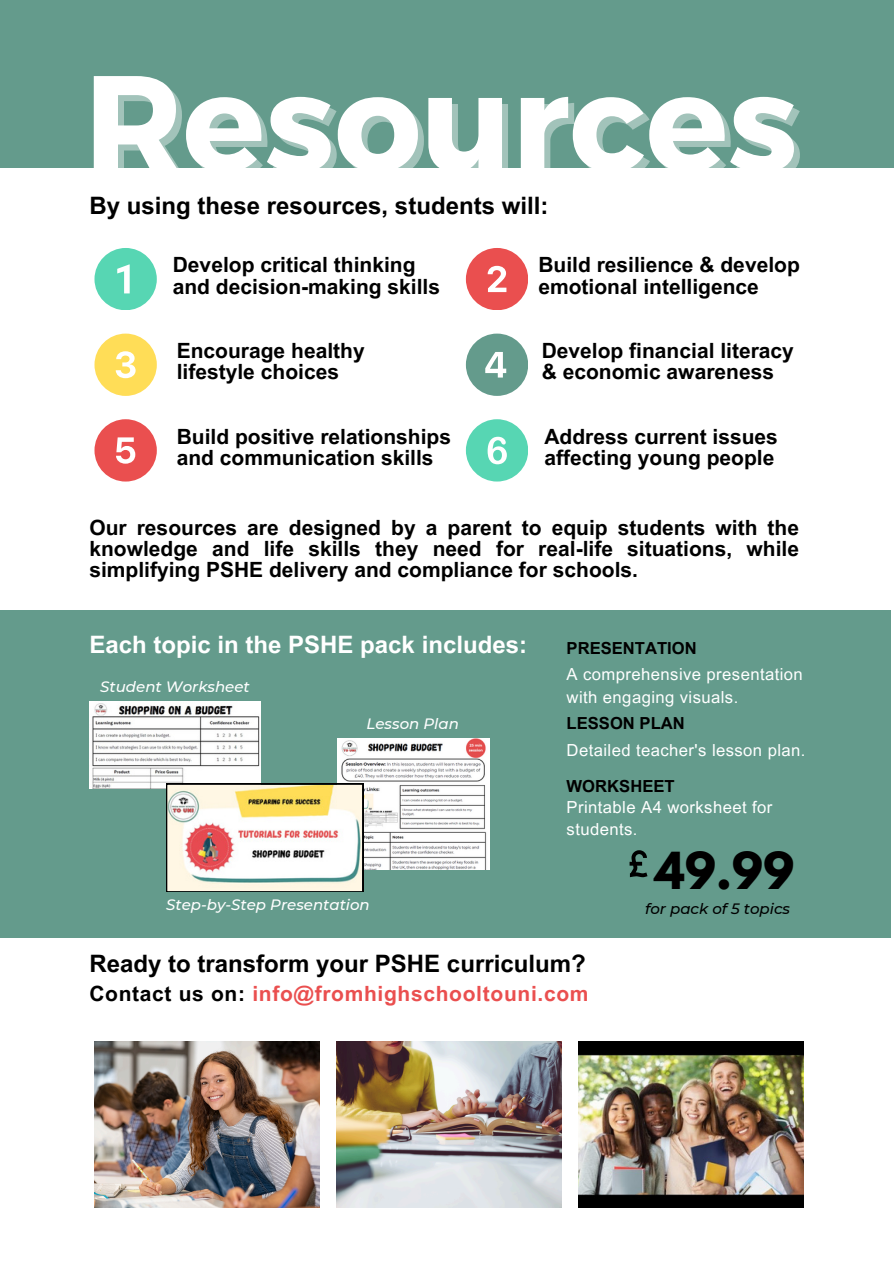
<style>
.page{position:relative;width:894px;height:1264px;background:#fff}
.page>*{position:absolute;margin:0;border:0;box-sizing:border-box;transform-origin:0 0}
.t1{font:700 136.05px "Montserrat";color:#fff}
.t2{font:700 45.15px "League Spartan";color:#000}
.t3{font:700 24px "Arial MT Pro";color:#000}
.t4{font:700 24px "Arial MT Pro";color:#fff}
.t5{font:700 21px/21.3px "Arial MT Pro";color:#000}
.t6{font:700 21px "Arial MT Pro";letter-spacing:.03em;color:#ea4f4f}
.t7{font:16.65px/22.6px "Arial MT Pro";letter-spacing:.025em;color:#fff}
.t8{font:700 16.65px "Arial MT Pro";color:#000}
.t9{font:italic 500 15px "Montserrat";color:#fff}
.t10{font:italic 500 15px "Montserrat";color:#000}
.s1{color:#000}
</style>
<div class="page">
<div style="left:0;top:0;width:893px;height:167px;background:#649b8c"></div>
<img style="left:94px;top:1041px;width:225px;height:166px">
<img style="left:336px;top:1041px;width:225px;height:166px">
<img style="left:578px;top:1041px;width:225px;height:166px">
<div style="left:0;top:610px;width:890px;height:327px;background:#649b8c"></div>
<svg style="left:629px;top:850px;width:18px;height:27px"></svg>
<svg style="left:94px;top:248px;width:62px;height:62px"></svg>
<svg style="left:466px;top:248px;width:61px;height:62px"></svg>
<svg style="left:94px;top:333px;width:62px;height:62px"></svg>
<svg style="left:466px;top:333px;width:61px;height:62px"></svg>
<svg style="left:94px;top:419px;width:62px;height:62px"></svg>
<div style="left:466px;top:419px;width:61px;height:62px;background:#57d6b3;border-radius:50%"></div>
<svg style="left:487px;top:437px;width:19px;height:27px"></svg>
<img style="left:89px;top:701px;width:171px;height:87px">
<img style="left:338px;top:738px;width:151px;height:132px">
<svg style="left:166px;top:783px;width:197px;height:108px;background:#e4d4c0"></svg>
<h4 class="t1" style="left:84px;top:34px;width:714px">Resources</h4>
<p class="t3" style="left:89px;top:196px;width:460px">By using these resources, students will:</p>
<p class="t5" style="left:173px;top:257px;width:269px">Develop critical thinking and decision-making skills</p>
<h1 class="t5" style="left:538px;top:257px;width:263px">Build resilience &amp; develop emotional intelligence</h1>
<h3 class="t5" style="left:177px;top:342px;width:189px">Encourage healthy lifestyle choices</h3>
<p class="t5" style="left:541px;top:342px;width:253px">Develop financial literacy &amp; economic awareness</p>
<h4 class="t5" style="left:177px;top:428px;width:276px">Build positive relationships and communication skills</h4>
<p class="t5" style="left:544px;top:428px;width:235px">Address current issues affecting young people</p>
<h3 class="t5" style="left:89px;top:519px;width:711px;text-align:justify">Our resources are designed by a parent to equip students with the knowledge and life skills they need for real-life situations, while simplifying PSHE delivery and compliance for schools.</h3>
<h4 class="t4" style="left:89px;top:635px;width:439px">Each topic in the PSHE pack includes:</h4>
<h6 class="t9" style="left:100px;top:678px;width:151px">Student Worksheet</h6>
<p class="t9" style="left:366px;top:714px;width:94px">Lesson Plan</p>
<h4 class="t8" style="left:566px;top:642px;width:132px">PRESENTATION</h4>
<p class="t7" style="left:566px;top:665px;width:238px">A comprehensive presentation with engaging visuals.</p>
<h4 class="t8" style="left:566px;top:717px;width:120px">LESSON PLAN</h4>
<p class="t7" style="left:566px;top:741px;width:240px">Detailed teacher's lesson plan.</p>
<h4 class="t8" style="left:566px;top:779px;width:109px">WORKSHEET</h4>
<p class="t7" style="left:566px;top:797px;width:207px">Printable A4 worksheet for students.</p>
<h4 class="t2" style="left:654px;top:848px;width:141px">49.99</h4>
<h6 class="t9" style="left:166px;top:895px;width:205px">Step-by-Step Presentation</h6>
<p class="t10" style="left:645px;top:899px;width:146px">for pack of 5 topics</p>
<h5 class="t3" style="left:89px;top:954px;width:497px">Ready to transform your PSHE curriculum?</h5>
<h5 class="t6" style="left:89px;top:986px;width:500px"><span class="s1">Contact us on:</span> info@fromhighschooltouni.com</h5>
</div>
